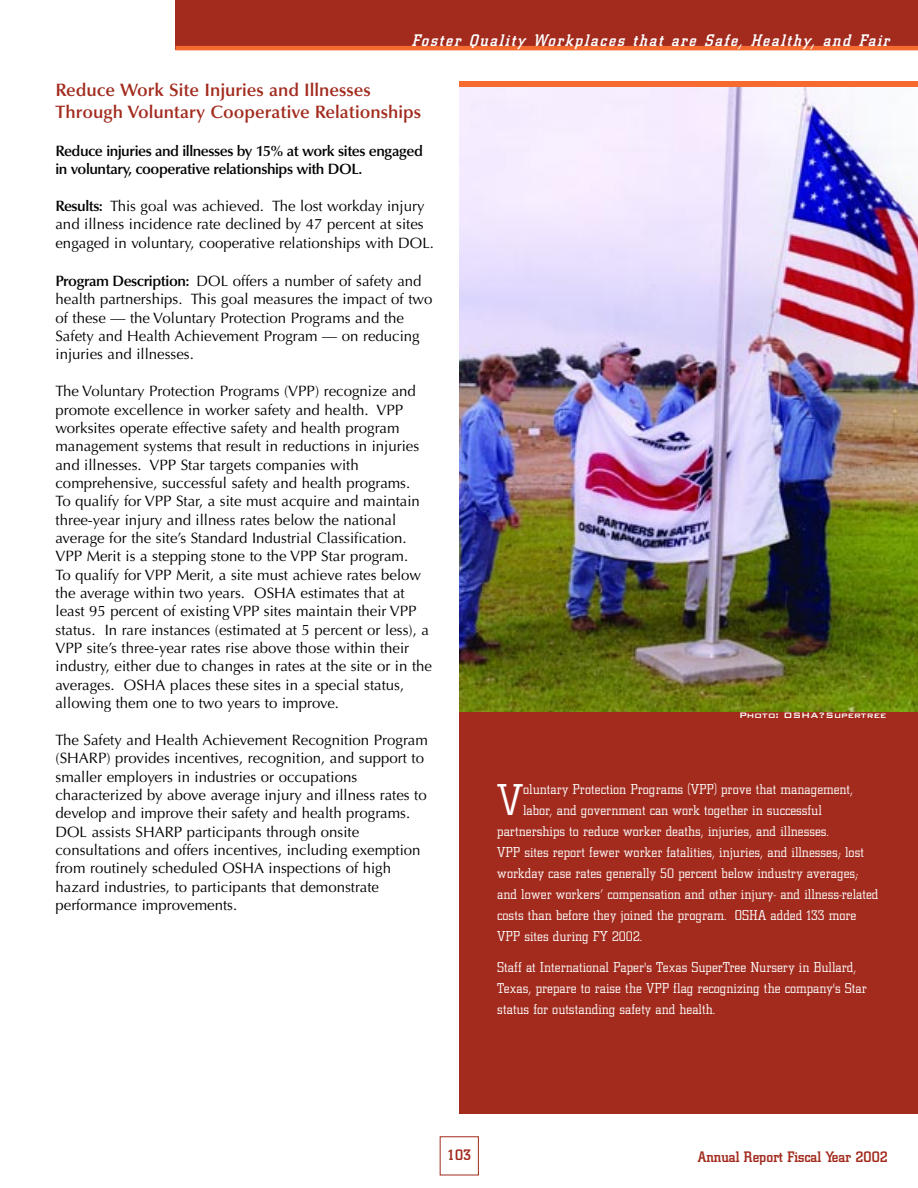
<style>
.page{position:relative;width:918px;height:1188px;background:#fff}
.page>*{position:absolute;margin:0;border:0;box-sizing:border-box;transform-origin:0 0}
.t1{font:46.5px "City D Ligh";color:#fff}
.t2{font:600 18px/22px "Optima";color:#a22b1e}
.t3{font:italic 500 16.5px "City";letter-spacing:.11em;color:#fff}
.t4{font:15px/18.3px "Optima";color:#000}
.t5{font:15px/21px "City D Ligh";color:#fff}
.t6{font:600 15px/18.5px "Optima";letter-spacing:-.03em;color:#000}
.t7{font:500 15px "City";color:#a22b1e}
.t8{font:500 10.5px "Bank Gothic BT";color:#fff}
.s1{font-weight:600}
</style>
<div class="page">
<div style="left:176px;top:0;width:742px;height:50px;background:#a22b1e"></div>
<div style="left:440px;top:1136px;width:39px;height:39px;border:1px solid #a22b1e"></div>
<hr style="left:176px;top:46px;width:742px;height:4px;background:#f66a2f">
<div style="left:459px;top:96px;width:459px;height:1018px;background:#a22b1e"></div>
<img style="left:459px;top:87px;width:459px;height:624px">
<div style="left:459px;top:81px;width:459px;height:6px;background:#f66a2f"></div>
<p class="t3" style="left:412px;top:34px;width:479px">Foster Quality Workplaces that are Safe, Healthy, and Fair</p>
<p class="t2" style="left:55px;top:81px;width:367px">Reduce Work Site Injuries and Illnesses<br>Through Voluntary Cooperative Relationships</p>
<p class="t6" style="left:55px;top:143px;width:369px">Reduce injuries and illnesses by 15% at work sites engaged in voluntary, cooperative relationships with DOL.</p>
<p class="t4" style="left:55px;top:198px;width:380px"><span class="s1">Results:</span> This goal was achieved. The lost workday injury and illness incidence rate declined by 47 percent at sites engaged in voluntary, cooperative relationships with DOL.</p>
<p class="t4" style="left:56px;top:273px;width:378px"><span class="s1">Program Description:</span> DOL offers a number of safety and health partnerships. This goal measures the impact of two of these — the Voluntary Protection Programs and the Safety and Health Achievement Program — on reducing injuries and illnesses.</p>
<p class="t4" style="left:56px;top:383px;width:378px">The Voluntary Protection Programs (VPP) recognize and promote excellence in worker safety and health. VPP worksites operate effective safety and health program management systems that result in reductions in injuries and illnesses. VPP Star targets companies with comprehensive, successful safety and health programs.<br>To qualify for VPP Star, a site must acquire and maintain three-year injury and illness rates below the national average for the site’s Standard Industrial Classification.<br>VPP Merit is a stepping stone to the VPP Star program.<br>To qualify for VPP Merit, a site must achieve rates below the average within two years. OSHA estimates that at least 95 percent of existing VPP sites maintain their VPP status. In rare instances (estimated at 5 percent or less), a VPP site’s three-year rates rise above those within their industry, either due to changes in rates at the site or in the averages. OSHA places these sites in a special status, allowing them one to two years to improve.</p>
<p class="t4" style="left:56px;top:732px;width:374px">The Safety and Health Achievement Recognition Program (SHARP) provides incentives, recognition, and support to smaller employers in industries or occupations characterized by above average injury and illness rates to develop and improve their safety and health programs.<br>DOL assists SHARP participants through onsite consultations and offers incentives, including exemption from routinely scheduled OSHA inspections of high hazard industries, to participants that demonstrate performance improvements.</p>
<p class="t8" style="left:739px;top:709px;width:149px">Photo: OSHA?Supertree</p>
<h1 class="t1" style="left:497px;top:782px;width:27px">V</h1>
<p class="t5" style="left:523px;top:780px;width:332px">oluntary Protection Programs (VPP) prove that management,</p>
<p class="t5" style="left:523px;top:801px;width:300px">labor, and government can work together in successful</p>
<p class="t5" style="left:497px;top:822px;width:333px">partnerships to reduce worker deaths, injuries, and illnesses.</p>
<p class="t5" style="left:497px;top:843px;width:368px">VPP sites report fewer worker fatalities, injuries, and illnesses; lost</p>
<p class="t5" style="left:497px;top:864px;width:363px">workday case rates generally 50 percent below industry averages;</p>
<p class="t5" style="left:497px;top:885px;width:383px">and lower workers’ compensation and other injury- and illness-related</p>
<p class="t5" style="left:497px;top:906px;width:361px">costs than before they joined the program. OSHA added 133 more</p>
<p class="t5" style="left:497px;top:927px;width:146px">VPP sites during FY 2002.</p>
<p class="t5" style="left:497px;top:958px;width:371px">Staff at International Paper's Texas SuperTree Nursery in Bullard,<br>Texas, prepare to raise the VPP flag recognizing the company's Star status for outstanding safety and health.</p>
<p class="t7" style="left:447px;top:1150px;width:26px">103</p>
<p class="t7" style="left:698px;top:1151px;width:192px">Annual Report Fiscal Year 2002</p>
</div>
